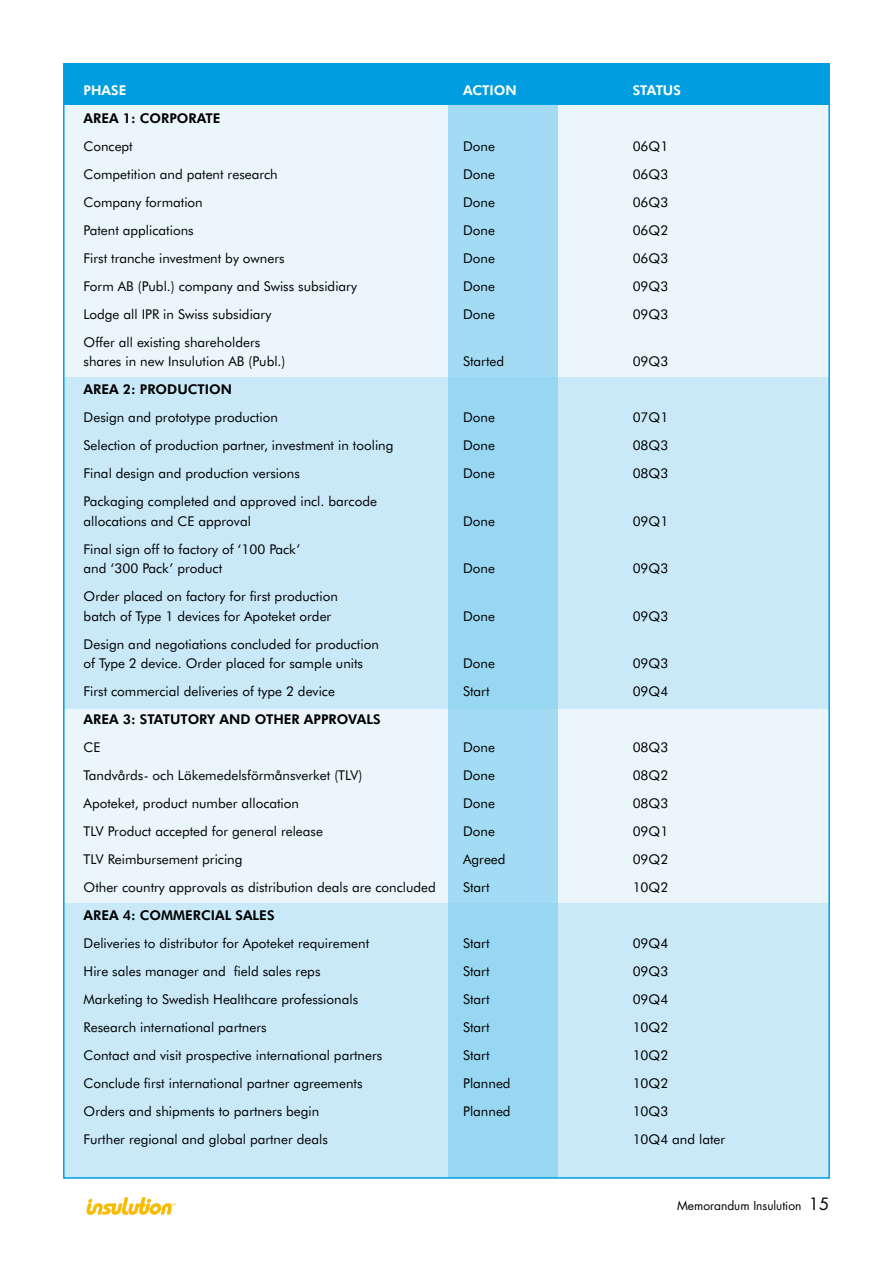
<style>
.page{position:relative;width:893px;height:1263px;background:#fff}
.page>*{position:absolute;margin:0;border:0;box-sizing:border-box;transform-origin:0 0}
.t1{font:13.5px/19.5px "Futura BT";color:#000}
.t2{font:800 13.5px "Futura BT";color:#000}
.t3{font:800 13.5px "Futura BT";color:#fff}
.t4{font:12px "Futura";color:#000}
.s1{font-size:16.5px}
</style>
<div class="page">
<svg style="left:86px;top:1197px;width:90px;height:18px"></svg>
<div style="left:64px;top:64px;width:765px;height:1114px;background:#eaf6fc"></div>
<div style="left:64px;top:377px;width:765px;height:331px;background:#c9e9f8"></div>
<div style="left:64px;top:903px;width:765px;height:275px;background:#c9e9f8"></div>
<div style="left:448px;top:64px;width:109px;height:1114px;background:#98d7f2"></div>
<div style="left:64px;top:64px;width:765px;height:41px;background:#009ee0"></div>
<p class="t3" style="left:84px;top:82px;width:33px">PHASEA</p>
<p class="t3" style="left:472px;top:82px;width:46px">CTION</p>
<p class="t3" style="left:633px;top:82px;width:48px">STATUS</p>
<p class="t2" style="left:84px;top:110px;width:136px">AREA 1: CO RPO RATE</p>
<p class="t1" style="left:84px;top:136px;width:51px">Concept</p>
<p class="t1" style="left:463px;top:136px;width:33px">Done</p>
<p class="t1" style="left:633px;top:136px;width:37px">06Q1</p>
<p class="t1" style="left:84px;top:164px;width:196px">Competition and patent research</p>
<p class="t1" style="left:463px;top:164px;width:33px">Done</p>
<p class="t1" style="left:633px;top:164px;width:37px">06Q3</p>
<p class="t1" style="left:84px;top:192px;width:121px">Company formation</p>
<p class="t1" style="left:463px;top:192px;width:33px">Done</p>
<p class="t1" style="left:633px;top:192px;width:37px">06Q3</p>
<p class="t1" style="left:84px;top:220px;width:112px">Patent applications</p>
<p class="t1" style="left:463px;top:220px;width:33px">Done</p>
<p class="t1" style="left:633px;top:220px;width:37px">06Q2</p>
<p class="t1" style="left:84px;top:248px;width:203px">First tranche investment by owners</p>
<p class="t1" style="left:463px;top:248px;width:33px">Done</p>
<p class="t1" style="left:633px;top:248px;width:37px">06Q3</p>
<p class="t1" style="left:84px;top:276px;width:275px">Form AB (Publ.) company and Swiss subsidiary</p>
<p class="t1" style="left:463px;top:276px;width:33px">Done</p>
<p class="t1" style="left:633px;top:276px;width:37px">09Q3</p>
<p class="t1" style="left:84px;top:304px;width:189px">Lodge all IPR in Swiss subsidiary</p>
<p class="t1" style="left:463px;top:304px;width:33px">Done</p>
<p class="t1" style="left:633px;top:304px;width:37px">09Q3</p>
<p class="t1" style="left:84px;top:332px;width:203px">Offer all existing shareholders shares in new Insulution AB (Publ.)</p>
<p class="t1" style="left:463px;top:352px;width:43px">Started</p>
<p class="t1" style="left:633px;top:352px;width:37px">09Q3</p>
<p class="t2" style="left:84px;top:381px;width:150px">AREA 2: PRODUCTION</p>
<p class="t1" style="left:84px;top:408px;width:196px">Design and prototype production</p>
<p class="t1" style="left:463px;top:408px;width:33px">Done</p>
<p class="t1" style="left:633px;top:408px;width:37px">07Q1</p>
<p class="t1" style="left:84px;top:436px;width:311px">Selection of production partner, investment in tooling</p>
<p class="t1" style="left:463px;top:436px;width:33px">Done</p>
<p class="t1" style="left:633px;top:436px;width:37px">08Q3</p>
<p class="t1" style="left:84px;top:464px;width:218px">Final design and production versions</p>
<p class="t1" style="left:463px;top:464px;width:33px">Done</p>
<p class="t1" style="left:633px;top:464px;width:37px">08Q3</p>
<p class="t1" style="left:84px;top:492px;width:295px">Packaging completed and approved incl. barcode allocations and CE approval</p>
<p class="t1" style="left:463px;top:511px;width:33px">Done</p>
<p class="t1" style="left:633px;top:511px;width:37px">09Q1</p>
<p class="t1" style="left:84px;top:539px;width:218px">Final sign off to factory of ‘100 Pack’ and ‘300 Pack’ product</p>
<p class="t1" style="left:84px;top:587px;width:256px">Order placed on factory for first production batch of Type 1 devices for Apoteket order</p>
<p class="t1" style="left:84px;top:634px;width:297px">Design and negotiations concluded for production of Type 2 device. Order placed for sample units</p>
<p class="t1" style="left:463px;top:559px;width:33px">Done</p>
<p class="t1" style="left:633px;top:559px;width:37px">09Q3</p>
<p class="t1" style="left:463px;top:606px;width:33px">Done</p>
<p class="t1" style="left:633px;top:606px;width:37px">09Q3</p>
<p class="t1" style="left:463px;top:654px;width:33px">Done</p>
<p class="t1" style="left:633px;top:654px;width:37px">09Q3</p>
<p class="t1" style="left:84px;top:682px;width:253px">First commercial deliveries of type 2 device</p>
<p class="t1" style="left:463px;top:682px;width:28px">Start</p>
<p class="t1" style="left:633px;top:682px;width:37px">09Q4</p>
<p class="t2" style="left:84px;top:711px;width:293px">AREA 3: STATUTO RY AND OTHER APP ROVALS</p>
<p class="t1" style="left:84px;top:738px;width:18px">CE</p>
<p class="t1" style="left:463px;top:738px;width:33px">Done</p>
<p class="t1" style="left:633px;top:738px;width:37px">08Q3</p>
<p class="t1" style="left:84px;top:766px;width:280px">Tandvårds- och Läkemedelsförmånsverket (TLV)</p>
<p class="t1" style="left:463px;top:766px;width:33px">Done</p>
<p class="t1" style="left:633px;top:766px;width:37px">08Q2</p>
<p class="t1" style="left:84px;top:794px;width:217px">Apoteket, product number allocation</p>
<p class="t1" style="left:463px;top:794px;width:33px">Done</p>
<p class="t1" style="left:633px;top:794px;width:37px">08Q3</p>
<p class="t1" style="left:84px;top:822px;width:241px">TLV Product accepted for general release</p>
<p class="t1" style="left:463px;top:822px;width:33px">Done</p>
<p class="t1" style="left:633px;top:822px;width:37px">09Q1</p>
<p class="t1" style="left:84px;top:850px;width:160px">TLV Reimbursement pricing</p>
<p class="t1" style="left:463px;top:850px;width:44px">Agreed</p>
<p class="t1" style="left:633px;top:850px;width:37px">09Q2</p>
<p class="t1" style="left:84px;top:878px;width:354px">Other country approvals as distribution deals are concluded</p>
<p class="t1" style="left:463px;top:878px;width:28px">Start</p>
<p class="t1" style="left:633px;top:878px;width:37px">10Q2</p>
<p class="t2" style="left:84px;top:907px;width:184px">AREA 4: COMMERCIAL SALES</p>
<p class="t1" style="left:84px;top:934px;width:287px">Deliveries to distributor for Apoteket requirement</p>
<p class="t1" style="left:463px;top:934px;width:28px">Start</p>
<p class="t1" style="left:633px;top:934px;width:37px">09Q4</p>
<p class="t1" style="left:84px;top:962px;width:238px">Hire sales manager and field sales reps</p>
<p class="t1" style="left:463px;top:962px;width:28px">Start</p>
<p class="t1" style="left:633px;top:962px;width:37px">09Q3</p>
<p class="t1" style="left:84px;top:990px;width:276px">Marketing to Swedish Healthcare professionals</p>
<p class="t1" style="left:463px;top:990px;width:28px">Start</p>
<p class="t1" style="left:633px;top:990px;width:37px">09Q4</p>
<p class="t1" style="left:84px;top:1018px;width:184px">Research international partners</p>
<p class="t1" style="left:463px;top:1018px;width:28px">Start</p>
<p class="t1" style="left:633px;top:1018px;width:37px">10Q2</p>
<p class="t1" style="left:84px;top:1046px;width:300px">Contact and visit prospective international partners</p>
<p class="t1" style="left:463px;top:1046px;width:28px">Start</p>
<p class="t1" style="left:633px;top:1046px;width:37px">10Q2</p>
<p class="t1" style="left:84px;top:1074px;width:280px">Conclude first international partner agreements</p>
<p class="t1" style="left:463px;top:1074px;width:49px">Planned</p>
<p class="t1" style="left:633px;top:1074px;width:37px">10Q2</p>
<p class="t1" style="left:84px;top:1102px;width:237px">Orders and shipments to partners begin</p>
<p class="t1" style="left:463px;top:1102px;width:49px">Planned</p>
<p class="t1" style="left:633px;top:1102px;width:37px">10Q3</p>
<p class="t1" style="left:84px;top:1130px;width:246px">Further regional and global partner deals</p>
<p class="t1" style="left:633px;top:1130px;width:94px">10Q4 and later</p>
<p class="t4" style="left:677px;top:1198px;width:154px">Memorandum Insulution <span class="s1">15</span></p>
</div>
